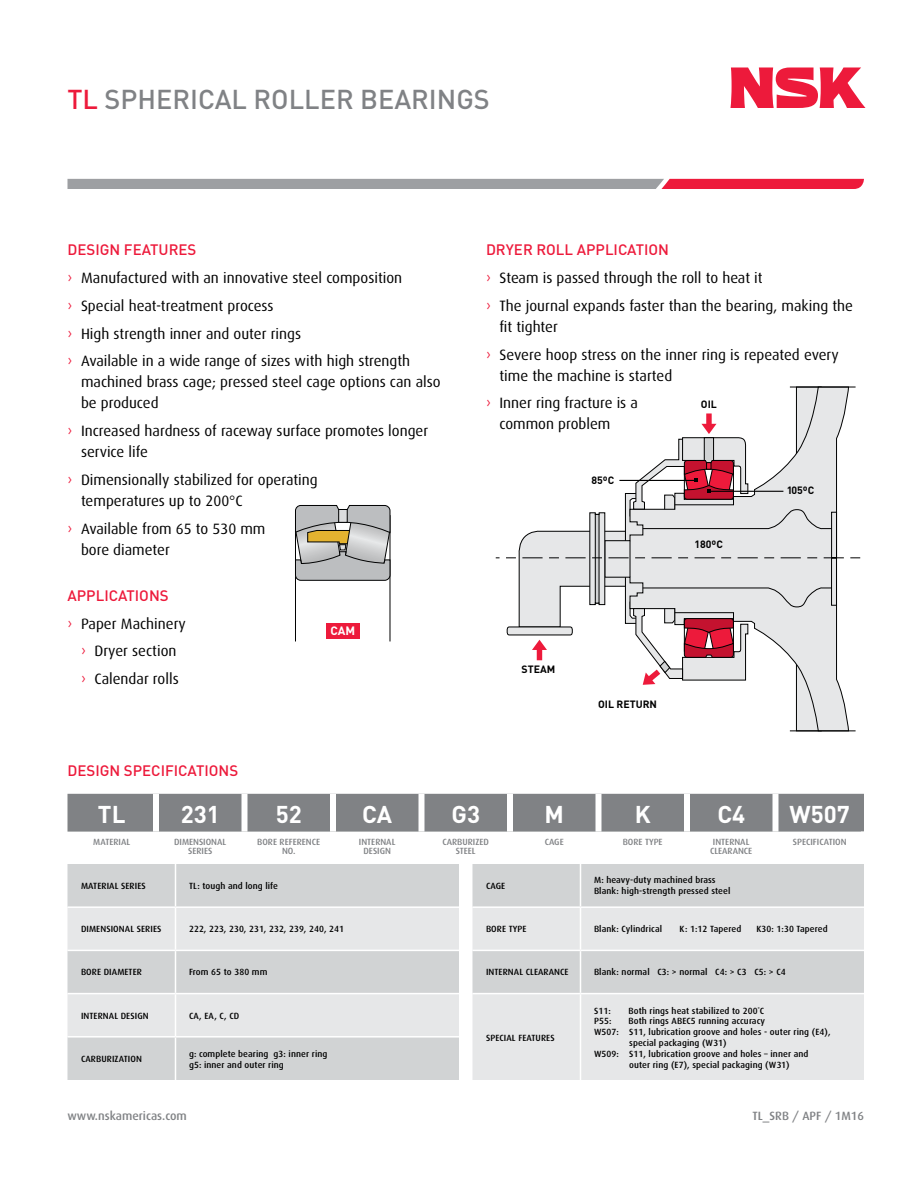
<style>
.page{position:relative;width:918px;height:1188px;background:#fff}
.page>*{position:absolute;margin:0;border:0;box-sizing:border-box;transform-origin:0 0}
.t1{font:500 27px "DIN";color:#808285}
.t2{font:700 24px "DIN";color:#fff}
.t3{font:15px/27.8px "Dax";color:#000}
.t4{font:500 15px "DIN";color:#ed1a3b}
.t5{font:500 12px "Dax";color:#808285}
.t6{font:700 12px "DIN";color:#fff}
.t7{font:700 10.5px "DIN";color:#000}
.t8{font:500 9px/10.8px "Dax";letter-spacing:.01em;color:#000}
.t9{font:500 9px/9px "Dax";color:#808285;text-align:center}
.s1{color:#ed1a3b}
</style>
<div class="page">
<svg style="left:730px;top:67px;width:135px;height:41px"></svg>
<div style="left:68px;top:864px;width:391px;height:216px;background:#d1d3d4"></div>
<svg style="left:68px;top:908px;width:391px;height:128px;background:#dfe0e1"></svg>
<hr style="left:175px;top:864px;width:1px;height:42px;background:#fff">
<hr style="left:68px;top:906px;width:108px;height:2px;background:#fff">
<hr style="left:176px;top:906px;width:283px;height:2px;background:#fff">
<hr style="left:175px;top:908px;width:1px;height:42px;background:#fff">
<hr style="left:68px;top:950px;width:108px;height:1px;background:#fff">
<hr style="left:176px;top:950px;width:283px;height:1px;background:#fff">
<hr style="left:175px;top:951px;width:1px;height:42px;background:#fff">
<hr style="left:68px;top:993px;width:108px;height:1px;background:#fff">
<hr style="left:176px;top:993px;width:283px;height:1px;background:#fff">
<hr style="left:175px;top:994px;width:1px;height:42px;background:#fff">
<hr style="left:68px;top:1036px;width:108px;height:2px;background:#fff">
<hr style="left:176px;top:1036px;width:283px;height:2px;background:#fff">
<hr style="left:175px;top:1038px;width:1px;height:42px;background:#fff">
<div style="left:472px;top:864px;width:392px;height:42px;background:#d1d3d4"></div>
<svg style="left:472px;top:908px;width:392px;height:172px;background:#e1e2e3"></svg>
<hr style="left:580px;top:864px;width:1px;height:42px;background:#fff">
<hr style="left:580px;top:908px;width:1px;height:42px;background:#fff">
<hr style="left:472px;top:950px;width:108px;height:1px;background:#fff">
<hr style="left:580px;top:950px;width:284px;height:1px;background:#fff">
<hr style="left:580px;top:951px;width:1px;height:42px;background:#fff">
<hr style="left:472px;top:993px;width:108px;height:1px;background:#fff">
<hr style="left:580px;top:993px;width:284px;height:1px;background:#fff">
<hr style="left:580px;top:994px;width:1px;height:86px;background:#fff">
<svg style="left:789px;top:387px;width:60px;height:345px"></svg>
<hr style="left:790px;top:387px;width:66px;height:1px;background:#000101">
<hr style="left:790px;top:731px;width:66px;height:1px;background:#000101">
<svg style="left:496px;top:413px;width:364px;height:272px"></svg>
<svg style="left:68px;top:179px;width:796px;height:10px;background:#b17f89"></svg>
<svg style="left:295px;top:505px;width:95px;height:76px;background:#b2b1ab"></svg>
<div style="left:326px;top:624px;width:34px;height:15px;background:#ed1a3b"></div>
<div style="left:68px;top:794px;width:796px;height:38px;background:#808285"></div>
<div style="left:153px;top:794px;width:6px;height:38px;background:#fff"></div>
<div style="left:242px;top:794px;width:6px;height:38px;background:#fff"></div>
<div style="left:330px;top:794px;width:6px;height:38px;background:#fff"></div>
<div style="left:418px;top:794px;width:6px;height:38px;background:#fff"></div>
<div style="left:507px;top:794px;width:6px;height:38px;background:#fff"></div>
<div style="left:596px;top:794px;width:6px;height:38px;background:#fff"></div>
<div style="left:684px;top:794px;width:6px;height:38px;background:#fff"></div>
<div style="left:772px;top:794px;width:6px;height:38px;background:#fff"></div>
<h1 class="t1" style="left:68px;top:82px;width:424px"><span class="s1">TL</span> SPHERICAL ROLLER BEARINGS</h1>
<p class="t4" style="left:68px;top:240px;width:130px">DESIGN FEATURES</p>
<p class="t3" style="left:68px;top:264px;width:344px"><span class="s1">›</span> Manufactured with an innovative steel composition <span class="s1">›</span> Special heat-treatment process<br><span class="s1">›</span> High strength inner and outer rings<br><span class="s1">›</span> Available in a wide range of sizes with high strength</p>
<p class="t3" style="left:81px;top:372px;width:361px;line-height:21px">machined brass cage; pressed steel cage options can also be produced</p>
<p class="t3" style="left:81px;top:421px;width:349px;line-height:21px;text-indent:-14px"><span class="s1">›</span> Increased hardness of raceway surface promotes longer service life</p>
<p class="t3" style="left:81px;top:469px;width:238px;line-height:21px;text-indent:-14px"><span class="s1">›</span> Dimensionally stabilized for operating temperatures up to 200°C</p>
<p class="t3" style="left:81px;top:518px;width:186px;line-height:21px;text-indent:-14px"><span class="s1">›</span> Available from 65 to 530 mm bore diameter</p>
<p class="t4" style="left:68px;top:586px;width:103px">APPLICATIONS</p>
<p class="t3" style="left:68px;top:610px;width:120px;text-align:center"><span class="s1">›</span> Paper Machinery <span class="s1">›</span> Dryer section<br><span class="s1">›</span> Calendar rolls</p>
<p class="t6" style="left:331px;top:623px;width:26px">CAM</p>
<p class="t4" style="left:486px;top:240px;width:185px">DRYER ROLL APPLICATION</p>
<p class="t3" style="left:486px;top:264px;width:369px"><span class="s1">›</span> Steam is passed through the roll to heat it<br><span class="s1">›</span> The journal expands faster than the bearing, making the</p>
<p class="t3" style="left:486px;top:313px;width:354px;text-indent:14px">fit tighter<br><span class="s1">›</span> Severe hoop stress on the inner ring is repeated every</p>
<p class="t3" style="left:486px;top:362px;width:188px;text-indent:14px">time the machine is started <span class="s1">›</span> Inner ring fracture is a</p>
<p class="t3" style="left:500px;top:410px;width:112px">common problem</p>
<p class="t7" style="left:701px;top:398px;width:18px">OIL</p>
<p class="t7" style="left:591px;top:474px;width:24px">85ºC</p>
<p class="t7" style="left:695px;top:537px;width:30px">180ºC</p>
<p class="t7" style="left:522px;top:663px;width:35px">STEAM</p>
<p class="t7" style="left:598px;top:697px;width:60px">OIL RETURN</p>
<p class="t7" style="left:787px;top:484px;width:29px">105ºC</p>
<p class="t4" style="left:68px;top:761px;width:172px">DESIGN SPECIFICATIONS</p>
<h2 class="t2" style="left:98px;top:798px;width:29px">TL</h2>
<h2 class="t2" style="left:181px;top:798px;width:41px">231</h2>
<h2 class="t2" style="left:276px;top:798px;width:28px">52</h2>
<h2 class="t2" style="left:362px;top:798px;width:31px">CA</h2>
<h2 class="t2" style="left:451px;top:798px;width:30px">G3</h2>
<h2 class="t2" style="left:545px;top:798px;width:21px">M</h2>
<h2 class="t2" style="left:635px;top:798px;width:17px">K</h2>
<h2 class="t2" style="left:717px;top:798px;width:29px">C4</h2>
<h2 class="t2" style="left:790px;top:798px;width:62px">W507</h2>
<p class="t9" style="left:93px;top:837px;width:38px">MATERIAL</p>
<p class="t9" style="left:174px;top:837px;width:54px">DIMENSIONAL<br>SERIES</p>
<p class="t9" style="left:257px;top:837px;width:64px">BORE REFERENCE<br>NO.</p>
<p class="t9" style="left:359px;top:837px;width:38px">INTERNAL<br>DESIGN</p>
<p class="t9" style="left:442px;top:837px;width:48px">CARBURIZED<br>STEEL</p>
<p class="t9" style="left:545px;top:837px;width:21px">CAGE</p>
<p class="t9" style="left:623px;top:837px;width:41px">BORE TYPE</p>
<p class="t9" style="left:710px;top:837px;width:44px">INTERNAL<br>CLEARANCE</p>
<p class="t9" style="left:793px;top:837px;width:55px">SPECIFICATION</p>
<p class="t8" style="left:81px;top:880px;width:66px">MATERIAL SERIES</p>
<p class="t8" style="left:189px;top:880px;width:91px">TL: tough and long life</p>
<p class="t8" style="left:81px;top:924px;width:82px">DIMENSIONAL SERIES</p>
<p class="t8" style="left:189px;top:924px;width:157px">222, 223, 230, 231, 232, 239, 240, 241</p>
<p class="t8" style="left:81px;top:967px;width:62px">BORE DIAMETER</p>
<p class="t8" style="left:189px;top:967px;width:80px">From 65 to 380 mm</p>
<p class="t8" style="left:81px;top:1010px;width:69px">INTERNAL DESIGN</p>
<p class="t8" style="left:189px;top:1010px;width:52px">CA, EA, C, CD</p>
<p class="t8" style="left:81px;top:1054px;width:62px">CARBURIZATION</p>
<p class="t8" style="left:189px;top:1048px;width:140px">g: complete bearing g3: inner ring g5: inner and outer ring</p>
<p class="t5" style="left:68px;top:1110px;width:121px">www.nskamericas.com</p>
<p class="t8" style="left:486px;top:880px;width:21px">CAGE</p>
<p class="t8" style="left:594px;top:875px;width:138px">M: heavy-duty machined brass<br>Blank: high-strength pressed steel</p>
<p class="t8" style="left:486px;top:924px;width:42px">BORE TYPE</p>
<p class="t8" style="left:594px;top:924px;width:70px">Blank: Cylindrical</p>
<p class="t8" style="left:680px;top:924px;width:63px">K: 1:12 Tapered</p>
<p class="t8" style="left:756px;top:924px;width:73px">K30: 1:30 Tapered</p>
<p class="t8" style="left:486px;top:967px;width:84px">INTERNAL CLEARANCE</p>
<p class="t8" style="left:594px;top:967px;width:193px">Blank: normal C3: &gt; normal C4: &gt; C3 C5: &gt; C4</p>
<p class="t8" style="left:486px;top:1032px;width:70px">SPECIAL FEATURES</p>
<p class="t8" style="left:594px;top:1005px;width:18px">S11:</p>
<p class="t8" style="left:629px;top:1005px;width:137px">Both rings heat stabilized to 200˚C</p>
<p class="t8" style="left:594px;top:1016px;width:19px">P55:</p>
<p class="t8" style="left:629px;top:1016px;width:138px">Both rings ABEC5 running accuracy</p>
<p class="t8" style="left:594px;top:1027px;width:238px">W507: S11, lubrication groove and holes - outer ring (E4),</p>
<p class="t8" style="left:629px;top:1038px;width:99px">special packaging (W31)</p>
<p class="t8" style="left:594px;top:1048px;width:216px">W509: S11, lubrication groove and holes – inner and</p>
<p class="t8" style="left:629px;top:1059px;width:162px">outer ring (E7), special packaging (W31)</p>
<p class="t5" style="left:753px;top:1110px;width:113px">TL_SRB / APF / 1M16</p>
</div>
